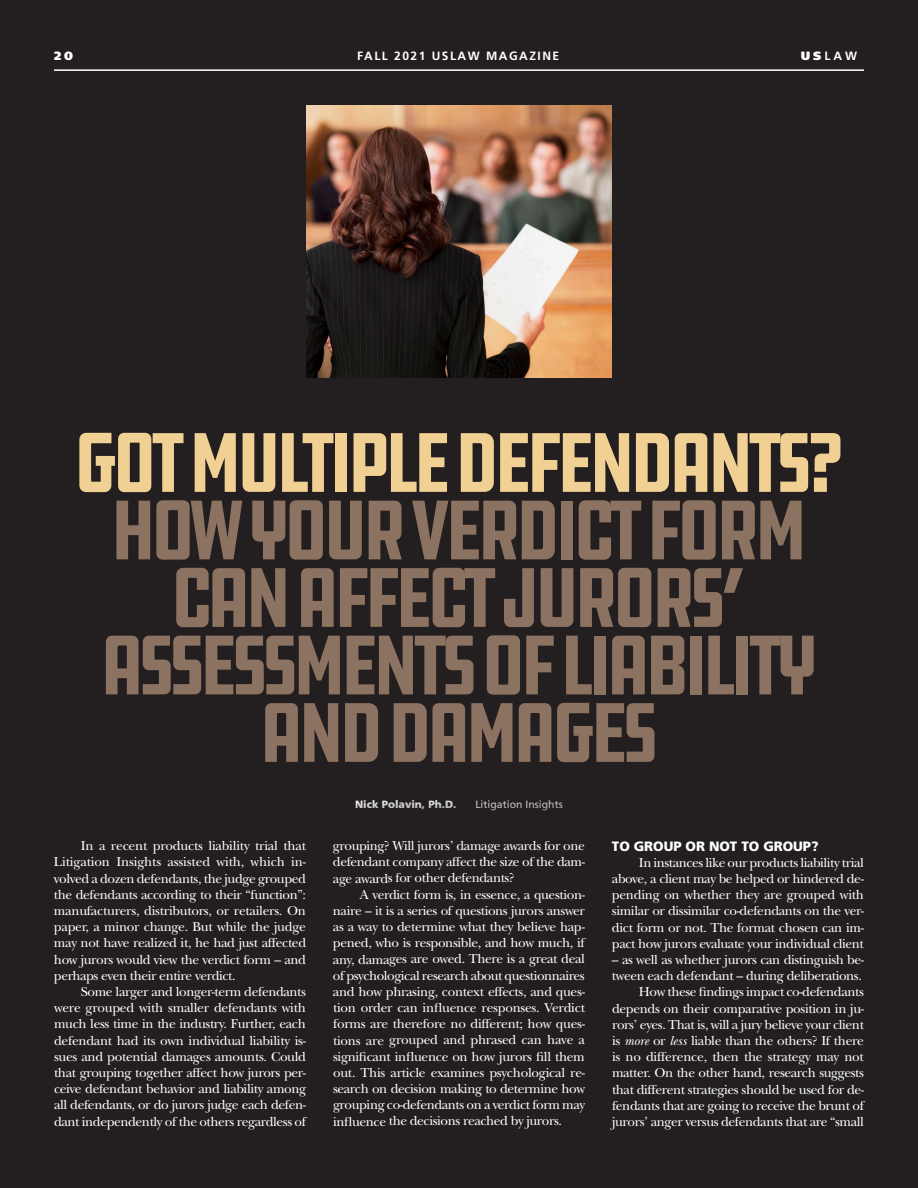
<style>
.page{position:relative;width:918px;height:1188px;background:#231f20}
.page>*{position:absolute;margin:0;border:0;box-sizing:border-box;transform-origin:0 0}
.HEADLINE_DDC{font:condensed 87px/67.5px "DDC Hardware";letter-spacing:-.08em;color:#8c7260;text-align:center}
.HEADLINE_DDC-2{font:condensed 87px "DDC Hardware";letter-spacing:-.08em;color:#f1d094}
.BODY{font:13.5px/16.2px "New Baskerville";letter-spacing:-.03em;color:#fff;text-align:justify}
.subhead_9{font:900 13.5px "Frutiger";letter-spacing:-.005em;color:#fff}
.t1{font:700 12px "Frutiger";letter-spacing:.125em;color:#fff}
.t2{font:900 12px "Frutiger";color:#fff}
.t3{font:10.5px "Frutiger";color:#fff}
.t4{font:900 10.5px "Frutiger";color:#fff}
.s1{font-weight:900}
.s2{font-style:italic}
</style>
<div class="page">
<hr style="left:54px;top:69px;width:810px;height:2px;background:#fff">
<img style="left:306px;top:105px;width:306px;height:273px">
<p class="t2" style="left:54px;top:48px;width:20px">20</p>
<p class="t1" style="left:357px;top:49px;width:204px">FALL 2021 USLAW MAGAZINE</p>
<p class="t1" style="left:801px;top:49px;width:58px"><span class="s1">US</span>LAW</p>
<p class="HEADLINE_DDC-2" style="left:73px;top:410px;width:773px">GOT MULTIPLE DEFENDANTS?</p>
<p class="HEADLINE_DDC" style="left:100px;top:498px;width:720px">HOW YOUR VERDICT FORM<br>CAN AFFECT JURORS’<br>ASSESSMENTS OF LIABILITY<br>AND DAMAGES</p>
<p class="BODY" style="left:54px;top:838px;width:254px;text-indent:27px">In a recent products liability trial that Litigation Insights assisted with, which in&shy;volved a dozen defendants, the judge grouped the defendants according to their “function”: manufacturers, distributors, or retailers. On paper, a minor change. But while the judge may not have realized it, he had just affected how jurors would view the verdict form – and perhaps even their entire verdict.</p>
<p class="BODY" style="left:54px;top:984px;width:254px;text-indent:27px">Some larger and longer-term defendants were grouped with smaller defendants with much less time in the industry. Further, each defendant had its own individual liability is&shy;sues and potential damages amounts. Could that grouping together affect how jurors per&shy;ceive defendant behavior and liability among all defendants, or do jurors judge each defen&shy;dant independently of the others regardless of</p>
<p class="t4" style="left:355px;top:798px;width:103px">Nick Polavin, Ph.D.</p>
<p class="t3" style="left:475px;top:799px;width:89px">Litigation Insights</p>
<p class="BODY" style="left:333px;top:838px;width:254px">grouping? Will jurors’ damage awards for one defendant company affect the size of the dam&shy;age awards for other defendants?</p>
<p class="BODY" style="left:333px;top:886px;width:254px;text-indent:27px">A verdict form is, in essence, a question&shy;naire – it is a series of questions jurors answer as a way to determine what they believe hap&shy;pened, who is responsible, and how much, if any, damages are owed. There is a great deal of psychological research about questionnaires and how phrasing, context effects, and ques&shy;tion order can influence responses. Verdict forms are therefore no different; how ques&shy;tions are grouped and phrased can have a significant influence on how jurors fill them out. This article examines psychological re&shy;search on decision making to determine how grouping co-defendants on a verdict form may influence the decisions reached by jurors.</p>
<p class="subhead_9" style="left:612px;top:838px;width:208px">TO GROUP OR NOT TO GROUP?</p>
<p class="BODY" style="left:612px;top:854px;width:254px;text-indent:27px">In instances like our products liability trial above, a client may be helped or hindered de&shy;pending on whether they are grouped with similar or dissimilar co-defendants on the ver&shy;dict form or not. The format chosen can im&shy;pact how jurors evaluate your individual client</p>
<p class="BODY" style="left:612px;top:952px;width:254px">– as well as whether jurors can distinguish be&shy;tween each defendant – during deliberations.</p>
<p class="BODY" style="left:612px;top:984px;width:254px;text-indent:27px">How these findings impact co-defendants depends on their comparative position in ju&shy;rors’ eyes. That is, will a jury believe your client is <span class="s2">more</span> or <span class="s2">less</span> liable than the others? If there is no difference, then the strategy may not matter. On the other hand, research suggests that different strategies should be used for de&shy;fendants that are going to receive the brunt of jurors’ anger versus defendants that are “small</p>
</div>
